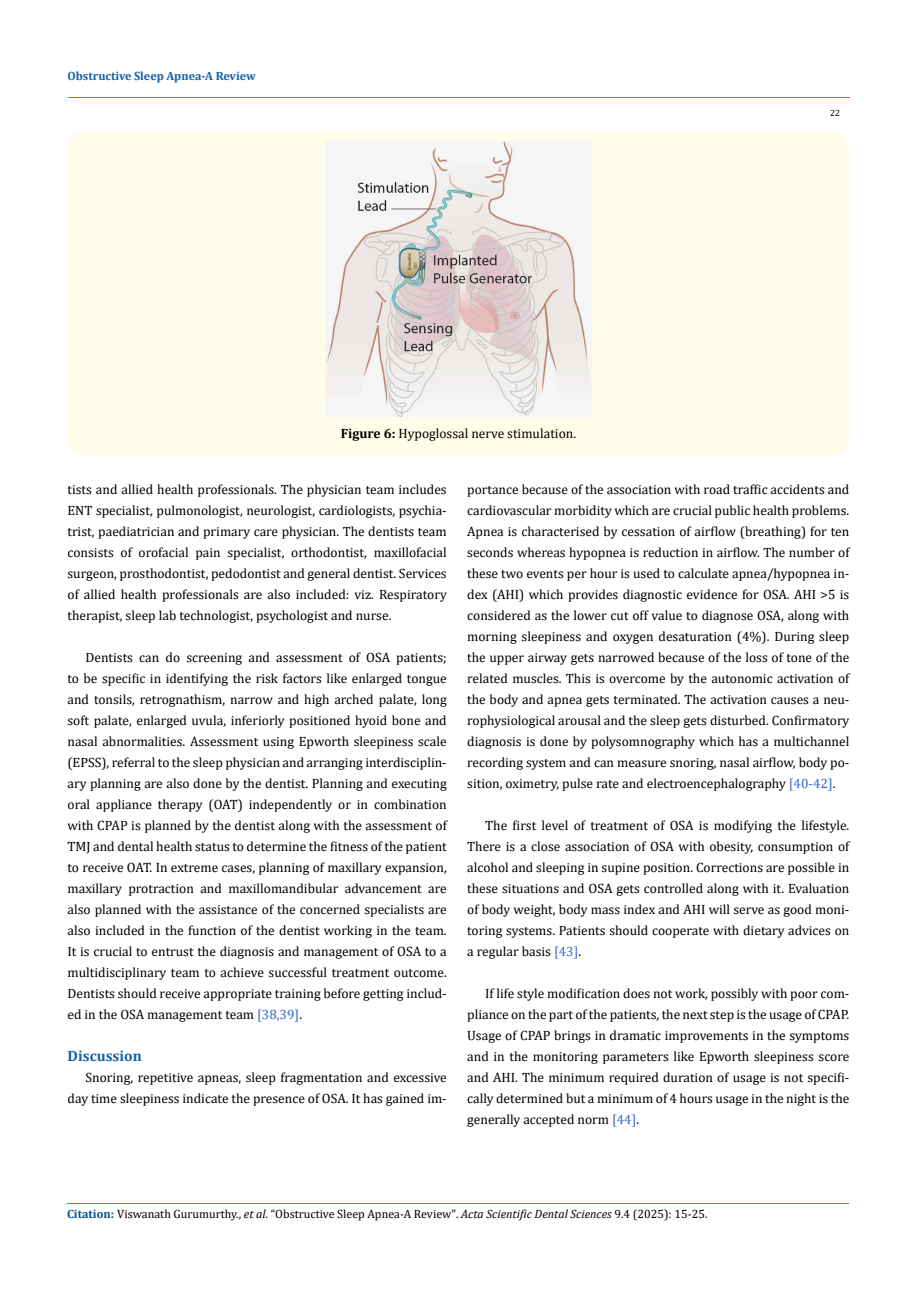
<style>
.page{position:relative;width:917px;height:1296px;background:#fff}
.page>*{position:absolute;margin:0;border:0;box-sizing:border-box;transform-origin:0 0}
.t1{font:700 15px "Cambria";color:#1560a6}
.t2{font:13.5px/21px "Cambria";color:#000;text-align:justify}
.t3{font:12px "Cambria";color:#000}
.t4{font:700 12px "Cambria";color:#1560a6}
.t5{font:9px "Cambria";color:#000}
.s1{font-weight:700}
.s2{color:#36c}
.s3{font-weight:700;color:#035089}
.s4{font-style:italic}
</style>
<div class="page">
<hr style="left:68px;top:98px;width:781px;height:1px;background:#e05d1a">
<div style="left:67px;top:132px;width:782px;height:323px;background:#fffde9;border-radius:18px"></div>
<img style="left:325px;top:142px;width:266px;height:274px">
<hr style="left:67px;top:1203px;width:782px;height:1px;background:#e05d1a">
<p class="t4" style="left:68px;top:67px;width:189px">Obstructive Sleep Apnea-A Review</p>
<p class="t2" style="left:341px;top:423px;width:237px"><span class="s1">Figure 6:</span> Hypoglossal nerve stimulation.</p>
<p class="t5" style="left:830px;top:108px;width:11px">22</p>
<p class="t2" style="left:67px;top:479px;width:381px">tists and allied health professionals. The physician team includes ENT specialist, pulmonologist, neurologist, cardiologists, psychia&shy;trist, paediatrician and primary care physician. The dentists team consists of orofacial pain specialist, orthodontist, maxillofacial surgeon, prosthodontist, pedodontist and general dentist. Services of allied health professionals are also included: viz. Respiratory therapist, sleep lab technologist, psychologist and nurse.</p>
<p class="t2" style="left:67px;top:647px;width:381px;text-indent:18px">Dentists can do screening and assessment of OSA patients; to be specific in identifying the risk factors like enlarged tongue and tonsils, retrognathism, narrow and high arched palate, long soft palate, enlarged uvula, inferiorly positioned hyoid bone and nasal abnormalities. Assessment using Epworth sleepiness scale (EPSS), referral to the sleep physician and arranging interdisciplin&shy;ary planning are also done by the dentist. Planning and executing oral appliance therapy (OAT) independently or in combination with CPAP is planned by the dentist along with the assessment of TMJ and dental health status to determine the fitness of the patient to receive OAT. In extreme cases, planning of maxillary expansion, maxillary protraction and maxillomandibular advancement are also planned with the assistance of the concerned specialists are also included in the function of the dentist working in the team.<br>It is crucial to entrust the diagnosis and management of OSA to a multidisciplinary team to achieve successful treatment outcome.<br>Dentists should receive appropriate training before getting includ&shy;ed in the OSA management team <span class="s2">[38,39]</span>.</p>
<p class="t1" style="left:67px;top:1045px;width:76px">Discussion</p>
<p class="t2" style="left:67px;top:1067px;width:381px;text-align:right">Snoring, repetitive apneas, sleep fragmentation and excessive day time sleepiness indicate the presence of OSA. It has gained im-</p>
<p class="t2" style="left:467px;top:479px;width:384px">portance because of the association with road traffic accidents and cardiovascular morbidity which are crucial public health problems.<br>Apnea is characterised by cessation of airflow (breathing) for ten seconds whereas hypopnea is reduction in airflow. The number of these two events per hour is used to calculate apnea/hypopnea in&shy;dex (AHI) which provides diagnostic evidence for OSA. AHI &gt;5 is considered as the lower cut off value to diagnose OSA, along with morning sleepiness and oxygen desaturation (4%). During sleep the upper airway gets narrowed because of the loss of tone of the related muscles. This is overcome by the autonomic activation of the body and apnea gets terminated. The activation causes a neu&shy;rophysiological arousal and the sleep gets disturbed. Confirmatory diagnosis is done by polysomnography which has a multichannel recording system and can measure snoring, nasal airflow, body po&shy;sition, oximetry, pulse rate and electroencephalography <span class="s2">[40-42]</span>.</p>
<p class="t2" style="left:467px;top:815px;width:384px;text-indent:18px">The first level of treatment of OSA is modifying the lifestyle.<br>There is a close association of OSA with obesity, consumption of alcohol and sleeping in supine position. Corrections are possible in these situations and OSA gets controlled along with it. Evaluation of body weight, body mass index and AHI will serve as good moni&shy;toring systems. Patients should cooperate with dietary advices on a regular basis <span class="s2">[43]</span>.</p>
<p class="t2" style="left:467px;top:983px;width:384px;text-indent:18px">If life style modification does not work, possibly with poor com&shy;pliance on the part of the patients, the next step is the usage of CPAP.<br>Usage of CPAP brings in dramatic improvements in the symptoms and in the monitoring parameters like Epworth sleepiness score and AHI. The minimum required duration of usage is not specifi&shy;cally determined but a minimum of 4 hours usage in the night is the generally accepted norm <span class="s2">[44]</span>.</p>
<p class="t3" style="left:67px;top:1207px;width:642px"><span class="s3">Citation:</span> Viswanath Gurumurthy., <span class="s4">et al</span>. “Obstructive Sleep Apnea-A Review". <span class="s4">Acta Scientific Dental Sciences</span> 9.4 (2025): 15-25.</p>
</div>
